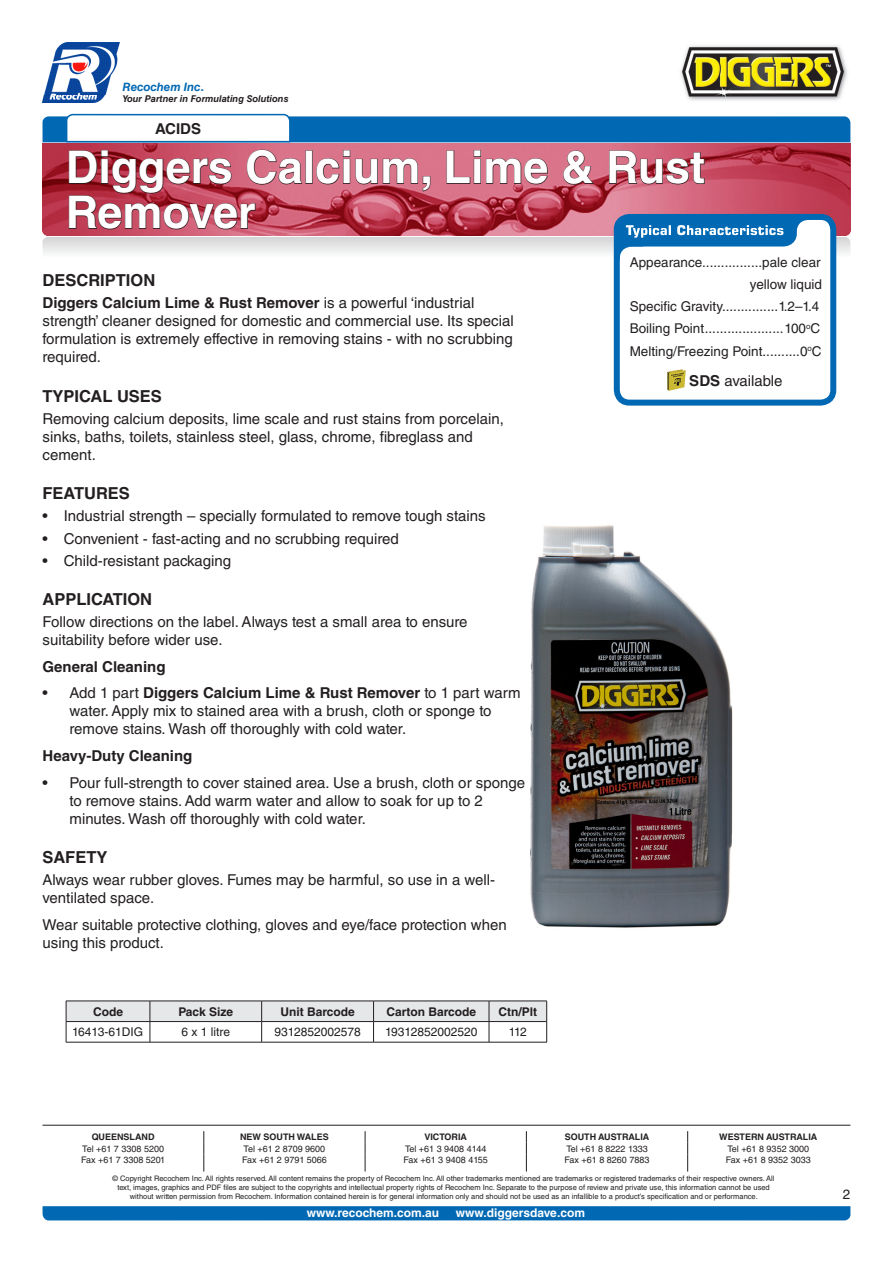
<style>
.page{position:relative;width:893px;height:1263px;background:#fff}
.page>*{position:absolute;margin:0;border:0;box-sizing:border-box;transform-origin:0 0}
.t1{font:700 45px/45px "Helvetica LT Std";color:#fff}
.Heading{font:700 16.5px "Helvetica LT Std";color:#231f20}
.Body_Text{font:15px/18px "Helvetica LT Std";color:#231f20}
.Bullet{font:15px "Helvetica LT Std";color:#231f20}
.Body_Text-2{font:700 15px "Helvetica LT Std";color:#231f20}
.Product_category{font:700 15px "Helvetica LT Std";color:#231f20}
.Typical_Characterist{font:13.5px "Helvetica LT Std";color:#231f20}
.Body_Text-3{font:12px "Helvetica LT Std";color:#231f20}
.Body_Text-4{font:700 12px "Helvetica LT Std";color:#231f20}
.t2{font:700 12px "Helvetica LT Std";color:#fff}
.t3{font:italic 700 11.55px "Helvetica LT Std";color:#0168b3}
.t4{font:italic 700 9.3px "Helvetica LT Std";color:#231f20}
.t5{font:9px "Helvetica LT Std";color:#231f20}
.t6{font:700 9px "Helvetica LT Std";color:#231f20}
.t7{font:7.5px/9px "Helvetica LT Std";color:#231f20;text-align:center}
.s1{font-weight:700}
</style>
<div class="page">
<img style="left:43px;top:43px;width:76px;height:59px">
<svg style="left:204px;top:1131px;width:1px;height:40px"></svg>
<svg style="left:365px;top:1131px;width:1px;height:40px"></svg>
<svg style="left:526px;top:1131px;width:1px;height:40px"></svg>
<svg style="left:687px;top:1131px;width:1px;height:40px"></svg>
<img style="left:681px;top:45px;width:166px;height:56px">
<hr style="left:43px;top:1125px;width:807px;height:1px;background:#231f20">
<svg style="left:43px;top:1206px;width:808px;height:14px;background:#046ab4"></svg>
<div style="left:614px;top:214px;width:222px;height:192px;border:6px solid #0168b3;border-radius:13px"></div>
<img style="left:668px;top:369px;width:17px;height:21px">
<svg style="left:43px;top:113px;width:807px;height:147px;background:#a57891"></svg>
<svg style="left:66px;top:1001px;width:481px;height:41px"></svg>
<hr style="left:66px;top:1042px;width:84px;height:1px;background:#231f20">
<hr style="left:150px;top:1042px;width:112px;height:1px;background:#231f20">
<hr style="left:262px;top:1042px;width:112px;height:1px;background:#231f20">
<hr style="left:374px;top:1042px;width:115px;height:1px;background:#231f20">
<hr style="left:489px;top:1042px;width:58px;height:1px;background:#231f20">
<img style="left:530px;top:525px;width:203px;height:403px">
<p class="t3" style="left:123px;top:80px;width:83px">Recochem Inc.</p>
<p class="t4" style="left:123px;top:93px;width:167px">Your Partner in Formulating Solutions</p>
<p class="Product_category" style="left:155px;top:119px;width:48px">ACIDS</p>
<p class="t1" style="left:66px;top:144px;width:641px">Diggers Calcium, Lime &amp; Rust<br>Remover</p>
<p class="Typical_Characterist" style="left:630px;top:254px;width:193px">Appearance................pale clear</p>
<p class="Typical_Characterist" style="left:750px;top:276px;width:74px">yellow liquid</p>
<p class="Typical_Characterist" style="left:630px;top:299px;width:191px">Specific Gravity...............1.2–1.4</p>
<p class="Typical_Characterist" style="left:630px;top:321px;width:192px">Boiling Point.....................100<sup>o</sup>C</p>
<p class="Typical_Characterist" style="left:630px;top:343px;width:193px">Melting/Freezing Point..........0<sup>o</sup>C</p>
<p class="Body_Text" style="left:689px;top:371px;width:95px"><span class="s1">SDS</span> available</p>
<p class="Heading" style="left:43px;top:270px;width:114px">DESCRIPTION</p>
<p class="Body_Text" style="left:43px;top:294px;width:473px"><span class="s1">Diggers Calcium Lime &amp; Rust Remover</span> is a powerful ‘industrial strength’ cleaner designed for domestic and commercial use. Its special formulation is extremely effective in removing stains - with no scrubbing required.</p>
<p class="Heading" style="left:43px;top:386px;width:121px">TYPICAL USES</p>
<p class="Body_Text" style="left:43px;top:410px;width:463px">Removing calcium deposits, lime scale and rust stains from porcelain, sinks, baths, toilets, stainless steel, glass, chrome, fibreglass and cement.</p>
<p class="Heading" style="left:43px;top:483px;width:89px">FEATURES</p>
<p class="Bullet" style="left:43px;top:507px;width:445px">• Industrial strength – specially formulated to remove tough stains</p>
<p class="Bullet" style="left:43px;top:530px;width:358px">• Convenient - fast-acting and no scrubbing required</p>
<p class="Bullet" style="left:43px;top:552px;width:190px">• Child-resistant packaging</p>
<p class="Heading" style="left:43px;top:589px;width:111px">APPLICATION</p>
<p class="Body_Text" style="left:43px;top:613px;width:427px">Follow directions on the label. Always test a small area to ensure suitability before wider use.</p>
<p class="Body_Text-2" style="left:43px;top:657px;width:125px">General Cleaning</p>
<p class="Body_Text" style="left:70px;top:684px;width:453px;text-indent:-27px">• Add 1 part <span class="s1">Diggers Calcium Lime &amp; Rust Remover</span> to 1 part warm water. Apply mix to stained area with a brush, cloth or sponge to remove stains. Wash off thoroughly with cold water.</p>
<p class="Body_Text-2" style="left:43px;top:746px;width:151px">Heavy-Duty Cleaning</p>
<p class="Body_Text" style="left:70px;top:773px;width:457px;text-indent:-27px">• Pour full-strength to cover stained area. Use a brush, cloth or sponge to remove stains. Add warm water and allow to soak for up to 2 minutes. Wash off thoroughly with cold water.</p>
<p class="Heading" style="left:43px;top:847px;width:66px">SAFETY</p>
<p class="Body_Text" style="left:43px;top:871px;width:454px">Always wear rubber gloves. Fumes may be harmful, so use in a well&shy;ventilated space.</p>
<p class="Body_Text" style="left:43px;top:915px;width:466px">Wear suitable protective clothing, gloves and eye/face protection when using this product.</p>
<p class="Body_Text-4" style="left:93px;top:1004px;width:31px">Code</p>
<p class="Body_Text-4" style="left:178px;top:1004px;width:56px">Pack Size</p>
<p class="Body_Text-4" style="left:280px;top:1004px;width:76px">Unit Barcode</p>
<p class="Body_Text-4" style="left:386px;top:1004px;width:91px">Carton Barcode</p>
<p class="Body_Text-4" style="left:498px;top:1004px;width:40px">Ctn/Plt</p>
<p class="Body_Text-3" style="left:72px;top:1025px;width:73px">16413-61DIG</p>
<p class="Body_Text-3" style="left:182px;top:1025px;width:50px">6 x 1 litre</p>
<p class="Body_Text-3" style="left:274px;top:1025px;width:88px">9312852002578</p>
<p class="Body_Text-3" style="left:385px;top:1025px;width:94px">19312852002520</p>
<p class="Body_Text-3" style="left:509px;top:1025px;width:20px">112</p>
<p class="t6" style="left:92px;top:1131px;width:64px">QUEENSLAND</p>
<p class="t6" style="left:240px;top:1131px;width:90px">NEW SOUTH WALES</p>
<p class="t6" style="left:424px;top:1131px;width:44px">VICTORIA</p>
<p class="t6" style="left:565px;top:1131px;width:86px">SOUTH AUSTRALIA</p>
<p class="t6" style="left:719px;top:1131px;width:100px">WESTERN AUSTRALIA</p>
<p class="t5" style="left:82px;top:1143px;width:83px">Tel +61 7 3308 5200</p>
<p class="t5" style="left:244px;top:1143px;width:83px">Tel +61 2 8709 9600</p>
<p class="t5" style="left:405px;top:1143px;width:83px">Tel +61 3 9408 4144</p>
<p class="t5" style="left:566px;top:1143px;width:83px">Tel +61 8 8222 1333</p>
<p class="t5" style="left:727px;top:1143px;width:83px">Tel +61 8 9352 3000</p>
<p class="t5" style="left:81px;top:1155px;width:86px">Fax +61 7 3308 5201</p>
<p class="t5" style="left:242px;top:1155px;width:86px">Fax +61 2 9791 5066</p>
<p class="t5" style="left:403px;top:1155px;width:86px">Fax +61 3 9408 4155</p>
<p class="t5" style="left:565px;top:1155px;width:86px">Fax +61 8 8260 7883</p>
<p class="t5" style="left:726px;top:1155px;width:86px">Fax +61 8 9352 3033</p>
<p class="t7" style="left:113px;top:1174px;width:663px">© Copyright Recochem Inc. All rights reserved. All content remains the property of Recochem Inc. All other trademarks mentioned are trademarks or registered trademarks of their respective owners. All text, images, graphics and PDF files are subject to the copyrights and intellectual property rights of Recochem Inc. Separate to the purpose of review and private use, this information cannot be used without written permission from Recochem. Information contained herein is for general information only and should not be used as an infallible to a product’s specification and or performance.</p>
<p class="t2" style="left:307px;top:1205px;width:134px">www.recochem.com.au</p>
<p class="t2" style="left:456px;top:1205px;width:131px">www.diggersdave.com</p>
<p class="Typical_Characterist" style="left:843px;top:1186px;width:9px">2</p>
</div>
